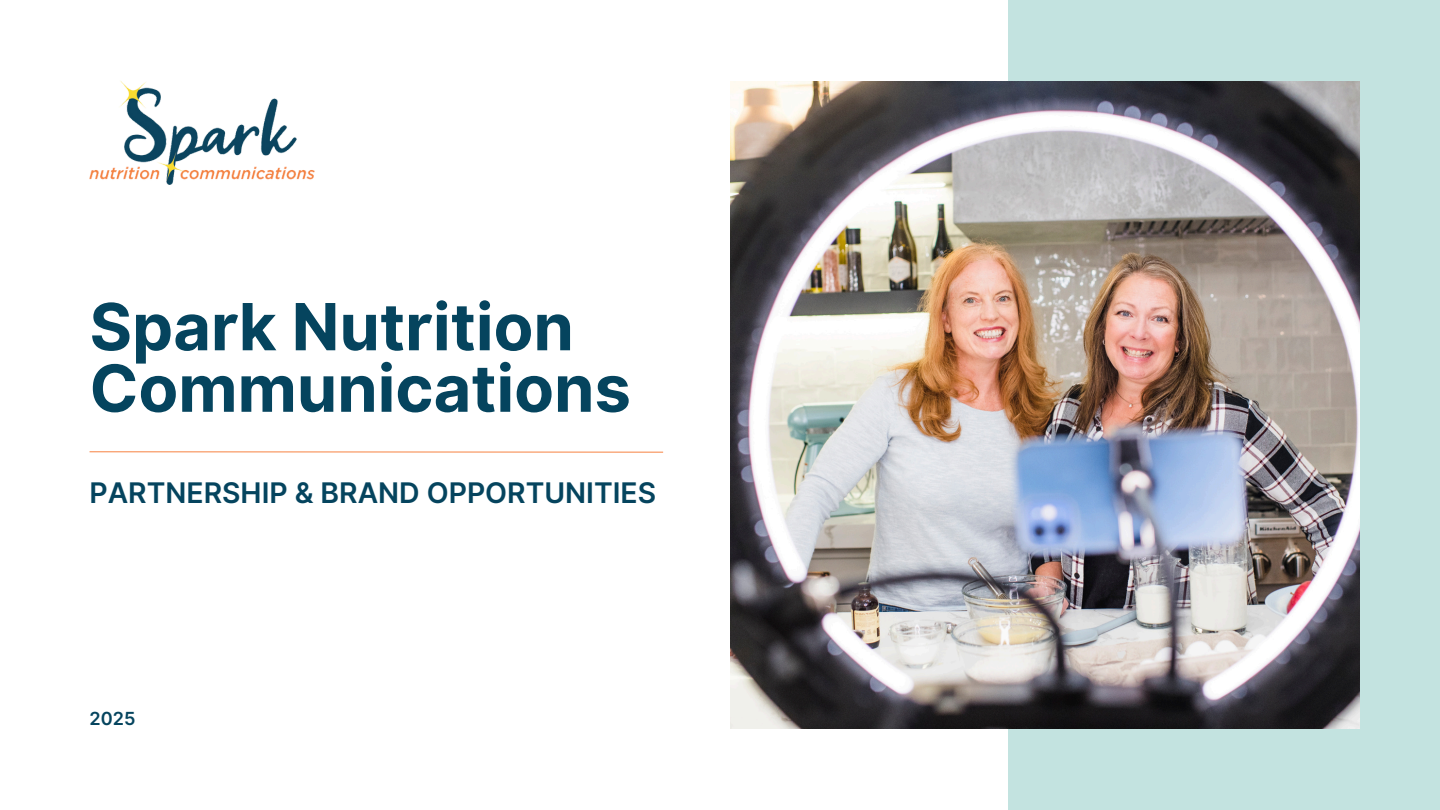
<style>
.page{position:relative;width:1440px;height:810px;background:#fff}
.page>*{position:absolute;margin:0;border:0;box-sizing:border-box;transform-origin:0 0}
.t1{font:700 65px/61.5px "Inter";color:#05445e}
.t2{font:600 28.4px "Inter";color:#05445e}
.t3{font:600 18px "Inter";color:#05445e}
</style>
<div class="page">
<div style="left:1008px;top:0;width:432px;height:809px;background:#c3e3e0"></div>
<img style="left:731px;top:81px;width:628px;height:648px">
<svg style="left:89px;top:451px;width:575px;height:2px"></svg>
<img style="left:90px;top:81px;width:225px;height:103px">
<p class="t1" style="left:90px;top:296px;width:543px">Spark Nutrition<br>Communications</p>
<h1 class="t2" style="left:90px;top:475px;width:568px">PARTNERSHIP &amp; BRAND OPPORTUNITIES</h1>
<p class="t3" style="left:90px;top:707px;width:47px">2025</p>
</div>
